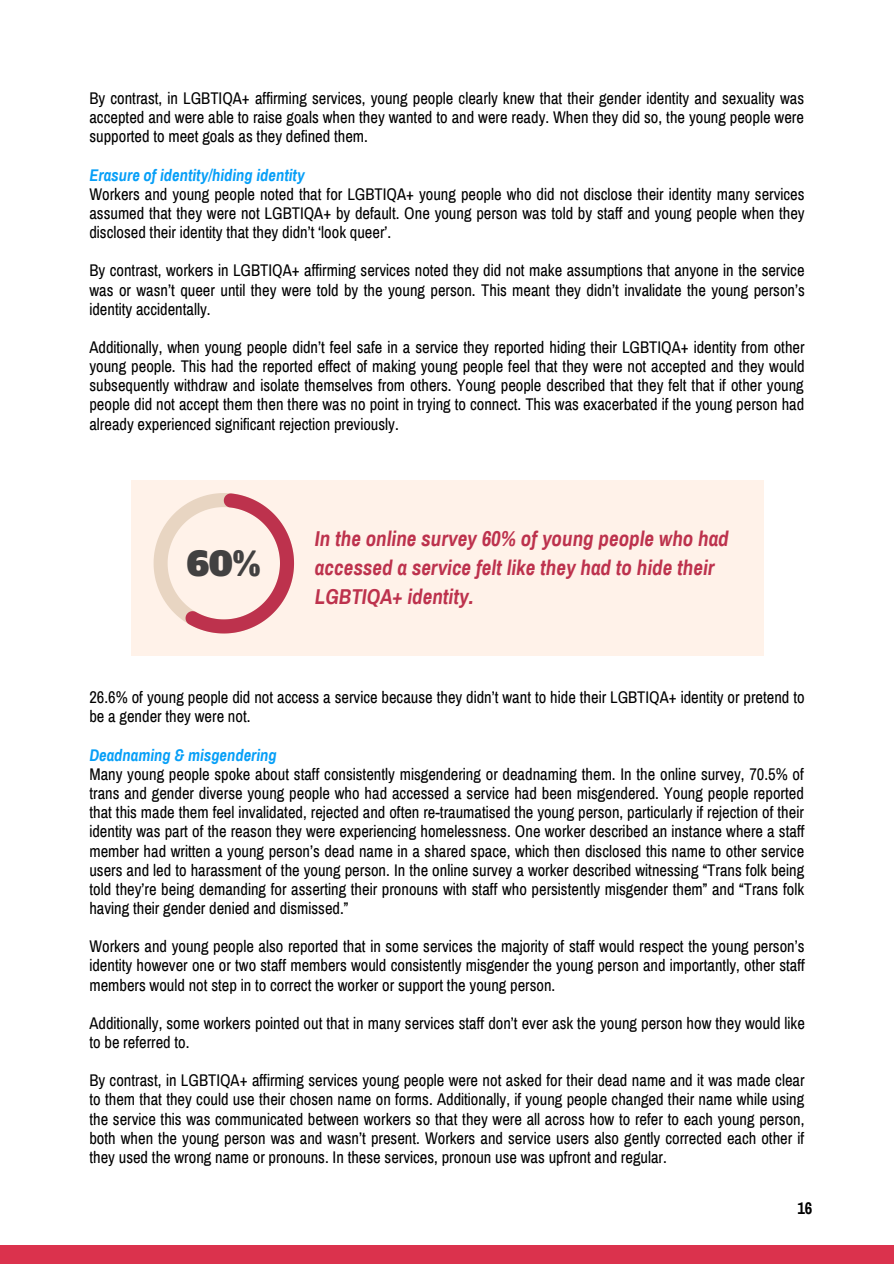
<style>
.page{position:relative;width:894px;height:1264px;background:#fff}
.page>*{position:absolute;margin:0;border:0;box-sizing:border-box;transform-origin:0 0}
.t1{font:32.1px "Alfa Slab One";color:#424141}
.t2{font:italic 700 21px/29.2px "Archivo Narrow";color:#bd324d}
.t3{font:16.5px/19.2px "Archivo Narrow";color:#000;text-align:justify}
.t4{font:italic 700 16.5px "Archivo Narrow";color:#079ff7}
.t5{font:700 16.5px "Archivo Narrow";color:#000}
</style>
<div class="page">
<div style="left:0;top:1244px;width:893px;height:19px;background:#db324d"></div>
<div style="left:131px;top:479px;width:632px;height:176px;background:#fff2e9"></div>
<svg style="left:153px;top:493px;width:141px;height:140px"></svg>
<p class="t3" style="left:89px;top:89px;width:716px">By contrast, in LGBTIQA+ affirming services, young people clearly knew that their gender identity and sexuality was accepted and were able to raise goals when they wanted to and were ready. When they did so, the young people were supported to meet goals as they defined them.</p>
<p class="t4" style="left:89px;top:166px;width:217px">Erasure of identity/hiding identity</p>
<p class="t3" style="left:89px;top:185px;width:716px">Workers and young people noted that for LGBTIQA+ young people who did not disclose their identity many services assumed that they were not LGBTIQA+ by default. One young person was told by staff and young people when they disclosed their identity that they didn’t ‘look queer’.</p>
<p class="t3" style="left:89px;top:261px;width:716px">By contrast, workers in LGBTIQA+ affirming services noted they did not make assumptions that anyone in the service was or wasn’t queer until they were told by the young person. This meant they didn’t invalidate the young person’s identity accidentally.</p>
<p class="t3" style="left:89px;top:338px;width:716px">Additionally, when young people didn’t feel safe in a service they reported hiding their LGBTIQA+ identity from other young people. This had the reported effect of making young people feel that they were not accepted and they would subsequently withdraw and isolate themselves from others. Young people described that they felt that if other young people did not accept them then there was no point in trying to connect. This was exacerbated if the young person had already experienced significant rejection previously.</p>
<h1 class="t1" style="left:187px;top:543px;width:76px">60%</h1>
<p class="t2" style="left:315px;top:524px;width:415px">In the online survey 60% of young people who had accessed a service felt like they had to hide their<br>LGBTIQA+ identity.</p>
<p class="t3" style="left:89px;top:688px;width:716px">26.6% of young people did not access a service because they didn’t want to hide their LGBTIQA+ identity or pretend to be a gender they were not.</p>
<p class="t4" style="left:89px;top:746px;width:189px">Deadnaming &amp; misgendering</p>
<p class="t3" style="left:89px;top:764px;width:716px">Many young people spoke about staff consistently misgendering or deadnaming them. In the online survey, 70.5% of trans and gender diverse young people who had accessed a service had been misgendered. Young people reported that this made them feel invalidated, rejected and often re-traumatised the young person, particularly if rejection of their identity was part of the reason they were experiencing homelessness. One worker described an instance where a staff member had written a young person’s dead name in a shared space, which then disclosed this name to other service users and led to harassment of the young person. In the online survey a worker described witnessing “Trans folk being told they’re being demanding for asserting their pronouns with staff who persistently misgender them” and “Trans folk having their gender denied and dismissed.”</p>
<p class="t3" style="left:89px;top:937px;width:716px">Workers and young people also reported that in some services the majority of staff would respect the young person’s identity however one or two staff members would consistently misgender the young person and importantly, other staff members would not step in to correct the worker or support the young person.</p>
<p class="t3" style="left:89px;top:1013px;width:716px">Additionally, some workers pointed out that in many services staff don’t ever ask the young person how they would like to be referred to.</p>
<p class="t3" style="left:89px;top:1071px;width:716px">By contrast, in LGBTIQA+ affirming services young people were not asked for their dead name and it was made clear to them that they could use their chosen name on forms. Additionally, if young people changed their name while using the service this was communicated between workers so that they were all across how to refer to each young person, both when the young person was and wasn’t present. Workers and service users also gently corrected each other if they used the wrong name or pronouns. In these services, pronoun use was upfront and regular.</p>
<p class="t5" style="left:797px;top:1199px;width:17px">16</p>
</div>
